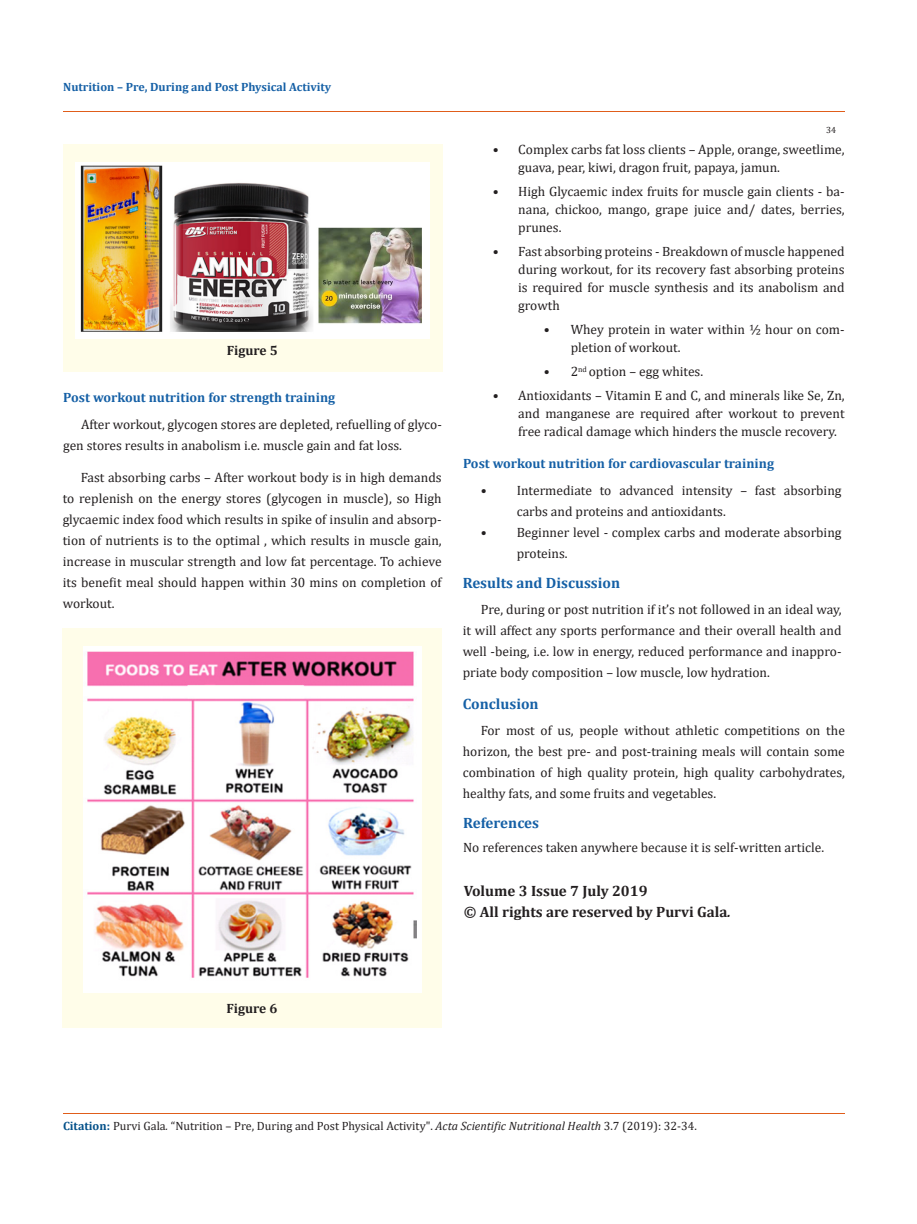
<style>
.page{position:relative;width:917px;height:1224px;background:#fff}
.page>*{position:absolute;margin:0;border:0;box-sizing:border-box;transform-origin:0 0}
.t1{font:700 15px "Cambria";color:#231f20}
.t2{font:700 15px "Cambria";color:#1560a6}
.t3{font:13.5px/21px "Cambria";color:#231f20;text-align:justify}
.t4{font:700 13.5px "Cambria";color:#1560a6}
.t5{font:700 13.5px "Cambria";color:#231f20}
.t6{font:12px "Cambria";color:#231f20}
.t7{font:700 12px "Cambria";color:#1560a6}
.t8{font:9px "Cambria";color:#231f20}
.s1{font-style:italic}
.s2{font-weight:700;color:#035089}
</style>
<div class="page">
<hr style="left:63px;top:112px;width:781px;height:1px;background:#e05d1a">
<div style="left:63px;top:144px;width:379px;height:228px;background:#fffde9"></div>
<img style="left:75px;top:163px;width:355px;height:175px">
<div style="left:62px;top:628px;width:379px;height:400px;background:#fffde9"></div>
<img style="left:83px;top:646px;width:339px;height:347px">
<hr style="left:63px;top:1113px;width:781px;height:1px;background:#e05d1a">
<p class="t7" style="left:63px;top:78px;width:269px">Nutrition – Pre, During and Post Physical Activity</p>
<p class="t5" style="left:227px;top:341px;width:52px">Figure 5</p>
<p class="t4" style="left:63px;top:388px;width:273px">Post workout nutrition for strength training</p>
<p class="t3" style="left:63px;top:414px;width:380px;text-indent:18px">After workout, glycogen stores are depleted, refuelling of glyco&shy;gen stores results in anabolism i.e. muscle gain and fat loss.</p>
<p class="t3" style="left:63px;top:467px;width:380px;text-indent:18px">Fast absorbing carbs – After workout body is in high demands to replenish on the energy stores (glycogen in muscle), so High glycaemic index food which results in spike of insulin and absorp&shy;tion of nutrients is to the optimal , which results in muscle gain, increase in muscular strength and low fat percentage. To achieve its benefit meal should happen within 30 mins on completion of workout.</p>
<p class="t8" style="left:826px;top:124px;width:11px">34</p>
<p class="t3" style="left:518px;top:141px;width:328px;line-height:18px;text-indent:-26px">• Complex carbs fat loss clients – Apple, orange, sweetlime, guava, pear, kiwi, dragon fruit, papaya, jamun.</p>
<p class="t3" style="left:518px;top:183px;width:328px;line-height:18px;text-indent:-26px">• High Glycaemic index fruits for muscle gain clients - ba&shy;nana, chickoo, mango, grape juice and/ dates, berries, prunes.</p>
<p class="t3" style="left:518px;top:243px;width:328px;line-height:18px;text-indent:-26px">• Fast absorbing proteins - Breakdown of muscle happened during workout, for its recovery fast absorbing proteins is required for muscle synthesis and its anabolism and growth</p>
<p class="t3" style="left:570px;top:321px;width:275px;line-height:18px;text-indent:-27px">• Whey protein in water within ½ hour on com&shy;pletion of workout.</p>
<p class="t3" style="left:543px;top:361px;width:161px">• 2<sup>nd</sup> option – egg whites.</p>
<p class="t3" style="left:518px;top:387px;width:328px;line-height:18px;text-indent:-26px">• Antioxidants – Vitamin E and C, and minerals like Se, Zn, and manganese are required after workout to prevent free radical damage which hinders the muscle recovery.</p>
<p class="t4" style="left:463px;top:454px;width:312px">Post workout nutrition for cardiovascular training</p>
<p class="t3" style="left:516px;top:480px;width:326px;text-indent:-36px">• Intermediate to advanced intensity – fast absorbing carbs and proteins and antioxidants.</p>
<p class="t3" style="left:516px;top:522px;width:326px;text-indent:-36px">• Beginner level - complex carbs and moderate absorbing proteins.</p>
<p class="t2" style="left:462px;top:573px;width:159px">Results and Discussion</p>
<p class="t3" style="left:462px;top:599px;width:380px;text-indent:18px">Pre, during or post nutrition if it’s not followed in an ideal way, it will affect any sports performance and their overall health and well -being, i.e. low in energy, reduced performance and inappro&shy;priate body composition – low muscle, low hydration.</p>
<p class="t2" style="left:463px;top:693px;width:77px">Conclusion</p>
<p class="t3" style="left:463px;top:720px;width:383px;text-indent:18px">For most of us, people without athletic competitions on the horizon, the best pre- and post-training meals will contain some combination of high quality protein, high quality carbohydrates, healthy fats, and some fruits and vegetables.</p>
<p class="t2" style="left:463px;top:812px;width:77px">References</p>
<p class="t3" style="left:463px;top:837px;width:362px">No references taken anywhere because it is self-written article.</p>
<p class="t1" style="left:463px;top:880px;width:185px">Volume 3 Issue 7 July 2019</p>
<p class="t1" style="left:463px;top:901px;width:269px">© All rights are reserved by Purvi Gala<span class="s1">.</span></p>
<p class="t5" style="left:226px;top:998px;width:52px">Figure 6</p>
<p class="t6" style="left:63px;top:1118px;width:635px"><span class="s2">Citation:</span> Purvi Gala<span class="s1">.</span> “Nutrition – Pre, During and Post Physical Activity". <span class="s1">Acta Scientific Nutritional Health</span> 3.7 (2019): 32-34.</p>
</div>
